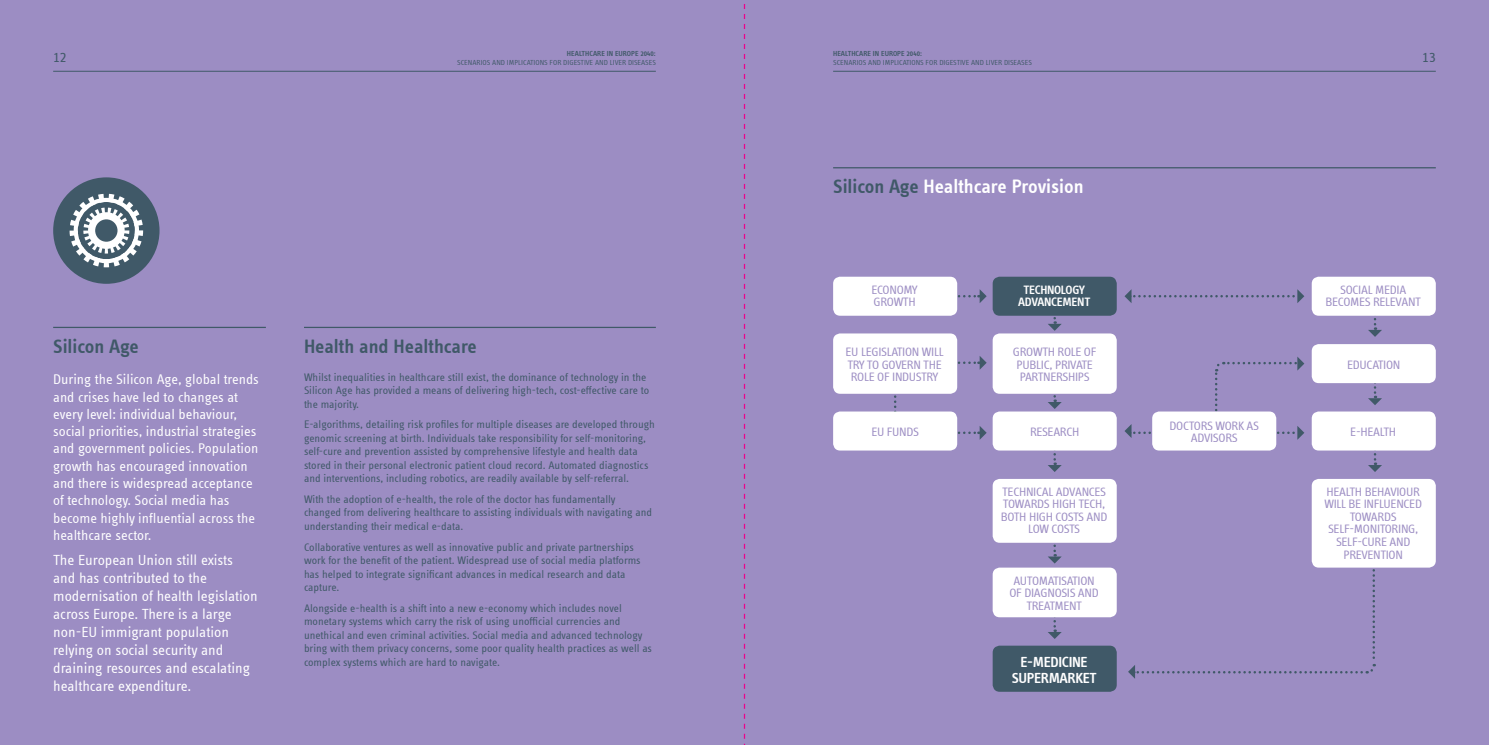
<style>
.page{position:relative;width:1489px;height:745px;background:#fff}
.page>*{position:absolute;margin:0;border:0;box-sizing:border-box;transform-origin:0 0}
.t1{font:600 20px "Info Text Offc Pro";color:#405968}
.t2{font:600 20px "Info Text Offc Pro";color:#fff}
.t3{font:15px/18px "Info Text Offc Pro";color:#fff}
.t4{font:600 15px/16.2px "Info Text Offc Pro";letter-spacing:-.025em;color:#fff;text-align:center}
.t5{font:15px "Info Text Offc Pro";color:#405968}
.t6{font:14.38px/17.2px "Info Text Offc Pro";color:#fff}
.t7{font:12.5px/12.5px "Info Text Offc Pro";letter-spacing:-.025em;color:#9c8dc3}
.t8{font:600 12.5px/12.5px "Info Text Offc Pro";letter-spacing:-.025em;color:#fff;text-align:center}
.t9{font:11.25px/13.5px "Info Text Offc Pro";color:#405968}
.t10{font:7.5px "Info Text Offc Pro";color:#405968}
.t11{font:600 7.5px "Info Text Offc Pro";color:#405968}
.s1{color:#405968}
</style>
<div class="page">
<div style="left:0;top:0;width:744px;height:744px;background:#9c8dc3"></div>
<div style="left:744px;top:0;width:744px;height:744px;background:#9c8dc3"></div>
<hr style="left:304px;top:326px;width:352px;height:2px;background:#405968">
<hr style="left:53px;top:326px;width:213px;height:2px;background:#405968">
<div style="left:53px;top:177px;width:106px;height:106px;background:#405968;border-radius:50%"></div>
<svg style="left:70px;top:194px;width:73px;height:73px"></svg>
<svg style="left:957px;top:289px;width:29px;height:14px"></svg>
<svg style="left:957px;top:355px;width:29px;height:14px"></svg>
<svg style="left:957px;top:425px;width:29px;height:14px"></svg>
<svg style="left:1128px;top:564px;width:247px;height:114px"></svg>
<svg style="left:1047px;top:315px;width:14px;height:15px"></svg>
<svg style="left:1367px;top:315px;width:14px;height:21px"></svg>
<svg style="left:888px;top:393px;width:14px;height:18px"></svg>
<svg style="left:1047px;top:393px;width:14px;height:16px"></svg>
<svg style="left:1367px;top:383px;width:14px;height:22px"></svg>
<svg style="left:1047px;top:450px;width:14px;height:21px"></svg>
<svg style="left:1367px;top:450px;width:14px;height:21px"></svg>
<svg style="left:1047px;top:542px;width:14px;height:21px"></svg>
<svg style="left:1047px;top:617px;width:14px;height:21px"></svg>
<hr style="left:833px;top:167px;width:602px;height:1px;background:#405968">
<div style="left:1311px;top:478px;width:124px;height:89px;background:#fff;border-radius:7px"></div>
<div style="left:833px;top:276px;width:124px;height:39px;background:#fff;border-radius:7px"></div>
<div style="left:1311px;top:276px;width:124px;height:39px;background:#fff;border-radius:7px"></div>
<div style="left:833px;top:333px;width:124px;height:60px;background:#fff;border-radius:7px"></div>
<div style="left:992px;top:333px;width:124px;height:60px;background:#fff;border-radius:7px"></div>
<div style="left:992px;top:411px;width:124px;height:39px;background:#fff;border-radius:7px"></div>
<div style="left:833px;top:411px;width:124px;height:39px;background:#fff;border-radius:7px"></div>
<div style="left:1311px;top:344px;width:124px;height:39px;background:#fff;border-radius:7px"></div>
<div style="left:1311px;top:411px;width:124px;height:39px;background:#fff;border-radius:7px"></div>
<div style="left:992px;top:478px;width:124px;height:64px;background:#fff;border-radius:7px"></div>
<div style="left:992px;top:567px;width:124px;height:50px;background:#fff;border-radius:7px"></div>
<div style="left:992px;top:645px;width:124px;height:46px;background:#405968;border-radius:7px"></div>
<div style="left:992px;top:276px;width:124px;height:39px;background:#405968;border-radius:7px"></div>
<svg style="left:1124px;top:289px;width:180px;height:14px"></svg>
<svg style="left:1124px;top:357px;width:180px;height:85px"></svg>
<div style="left:1152px;top:411px;width:124px;height:39px;background:#fff;border-radius:7px"></div>
<svg style="left:743px;top:4px;width:2px;height:740px"></svg>
<hr style="left:833px;top:71px;width:602px;height:1px;background:#405968">
<hr style="left:53px;top:71px;width:603px;height:1px;background:#405968">
<h2 class="t5" style="left:53px;top:48px;width:15px">12</h2>
<p class="t11" style="left:567px;top:49px;width:90px">HEALTHCARE IN EUROPE 2040:</p>
<p class="t10" style="left:457px;top:58px;width:74px">Scenarios and Implicatio</p>
<p class="t10" style="left:539px;top:58px;width:28px">nsfor Digesti</p>
<p class="t10" style="left:586px;top:58px;width:47px">ve and Liver Diseases</p>
<h1 class="t1" style="left:53px;top:334px;width:87px">SILICON AGE</h1>
<p class="t6" style="left:53px;top:370px;width:207px">During the Silicon Age, global trends and crises have led to changes at every level: individual behaviour, social priorities, industrial strategies and government policies. Population growth has encouraged innovation and there is widespread acceptance of technology. Social media has become highly influential across the healthcare sector.</p>
<p class="t3" style="left:53px;top:550px;width:206px">The European Union still exists and has contributed to the modernisation of health legislation across Europe. There is a large non-EU immigrant population relying on social security and draining resources and escalating healthcare expenditure.</p>
<h1 class="t1" style="left:304px;top:334px;width:174px">HEALTH AND HEALTHCARE</h1>
<p class="t9" style="left:304px;top:369px;width:346px">Whilst inequalities in healthcare still exist, the dominance of technology in the<br>Silicon Age has provided a means of delivering high-tech, cost-effective care to the majority.</p>
<p class="t9" style="left:304px;top:417px;width:352px">E-algorithms, detailing risk profiles for multiple diseases are developed through genomic screening at birth. Individuals take responsibility for self-monitoring, self-cure and prevention assisted by comprehensive lifestyle and health data stored in their personal electronic patient cloud record. Automated diagnostics and interventions, including robotics, are readily available by self-referral.</p>
<p class="t9" style="left:304px;top:491px;width:349px">With the adoption of e-health, the role of the doctor has fundamentally changed from delivering healthcare to assisting individuals with navigating and understanding their medical e-data.</p>
<p class="t9" style="left:304px;top:539px;width:338px">Collaborative ventures as well as innovative public and private partnerships work for the benefit of the patient. Widespread use of social media platforms has helped to integrate significant advances in medical research and data capture.</p>
<p class="t9" style="left:304px;top:600px;width:349px">Alongside e-health is a shift into a new e-economy which includes novel monetary systems which carry the risk of using unofficial currencies and unethical and even criminal activities. Social media and advanced technology bring with them privacy concerns, some poor quality health practices as well as complex systems which are hard to navigate.</p>
<p class="t11" style="left:833px;top:49px;width:90px">HEALTHCARE IN EUROPE 2040:</p>
<p class="t10" style="left:833px;top:58px;width:200px">Scenarios and I mplications for Digestive and Liver Diseases</p>
<h1 class="t2" style="left:833px;top:174px;width:252px"><span class="s1">SILICON AGE</span> HEALTHCARE PROVISION</h1>
<h2 class="t5" style="left:1422px;top:48px;width:15px">13</h2>
<p class="t8" style="left:1018px;top:283px;width:73px">TECHNOLOGY<br>ADVANCEMENT</p>
<p class="t7" style="left:871px;top:283px;width:48px">Economy growth</p>
<p class="t7" style="left:1325px;top:283px;width:77px;text-indent:15px">social media becomes</p>
<p class="t7" style="left:1372px;top:295px;width:47px">relevant</p>
<p class="t7" style="left:845px;top:345px;width:27px">EU legis</p>
<p class="t7" style="left:847px;top:345px;width:98px;text-indent:39px">lation wi ll try to govern the role of industry</p>
<p class="t7" style="left:1012px;top:345px;width:22px">Growth</p>
<p class="t7" style="left:1016px;top:345px;width:75px;text-indent:41px">Roleof<br>Public, Private<br>Partnerships</p>
<p class="t7" style="left:871px;top:425px;width:48px">EU funds</p>
<p class="t7" style="left:1029px;top:425px;width:14px">resea</p>
<p class="t7" style="left:1059px;top:425px;width:19px">rch</p>
<p class="t7" style="left:1002px;top:485px;width:99px">Tech nical advances towa</p>
<p class="t7" style="left:1030px;top:497px;width:28px">rds high</p>
<p class="t7" style="left:1078px;top:497px;width:28px">tech,</p>
<p class="t7" style="left:1000px;top:510px;width:7px">both</p>
<p class="t7" style="left:1029px;top:510px;width:7px">high</p>
<p class="t7" style="left:1055px;top:510px;width:12px">costs</p>
<p class="t7" style="left:1086px;top:510px;width:22px">and</p>
<p class="t7" style="left:1028px;top:522px;width:36px">low costs</p>
<p class="t7" style="left:1013px;top:573px;width:13px">Automatisatio</p>
<p class="t7" style="left:1087px;top:573px;width:9px">n</p>
<p class="t7" style="left:1009px;top:586px;width:52px">of diagnosis</p>
<p class="t7" style="left:1077px;top:586px;width:22px">and</p>
<p class="t7" style="left:1026px;top:598px;width:19px">treatme</p>
<p class="t7" style="left:1069px;top:598px;width:12px">nt</p>
<h2 class="t4" style="left:1011px;top:652px;width:79px">E-MEDICINE<br>SUPERMARKET</h2>
<p class="t7" style="left:1169px;top:418px;width:84px;text-align:center">Doctorsworkas adviso rs</p>
<p class="t7" style="left:1346px;top:357px;width:55px">Education</p>
<p class="t7" style="left:1350px;top:425px;width:40px">e-Health</p>
<p class="t7" style="left:1326px;top:485px;width:46px">Health beha</p>
<p class="t7" style="left:1390px;top:485px;width:31px">viou r</p>
<p class="t7" style="left:1324px;top:497px;width:99px">wi ll be influenced</p>
<p class="t7" style="left:1349px;top:510px;width:8px">towa</p>
<p class="t7" style="left:1377px;top:510px;width:19px">rds</p>
<p class="t7" style="left:1327px;top:522px;width:92px">self-monitoring,</p>
<p class="t7" style="left:1335px;top:535px;width:76px">self-cure and</p>
<p class="t7" style="left:1343px;top:547px;width:61px">prevention</p>
</div>
